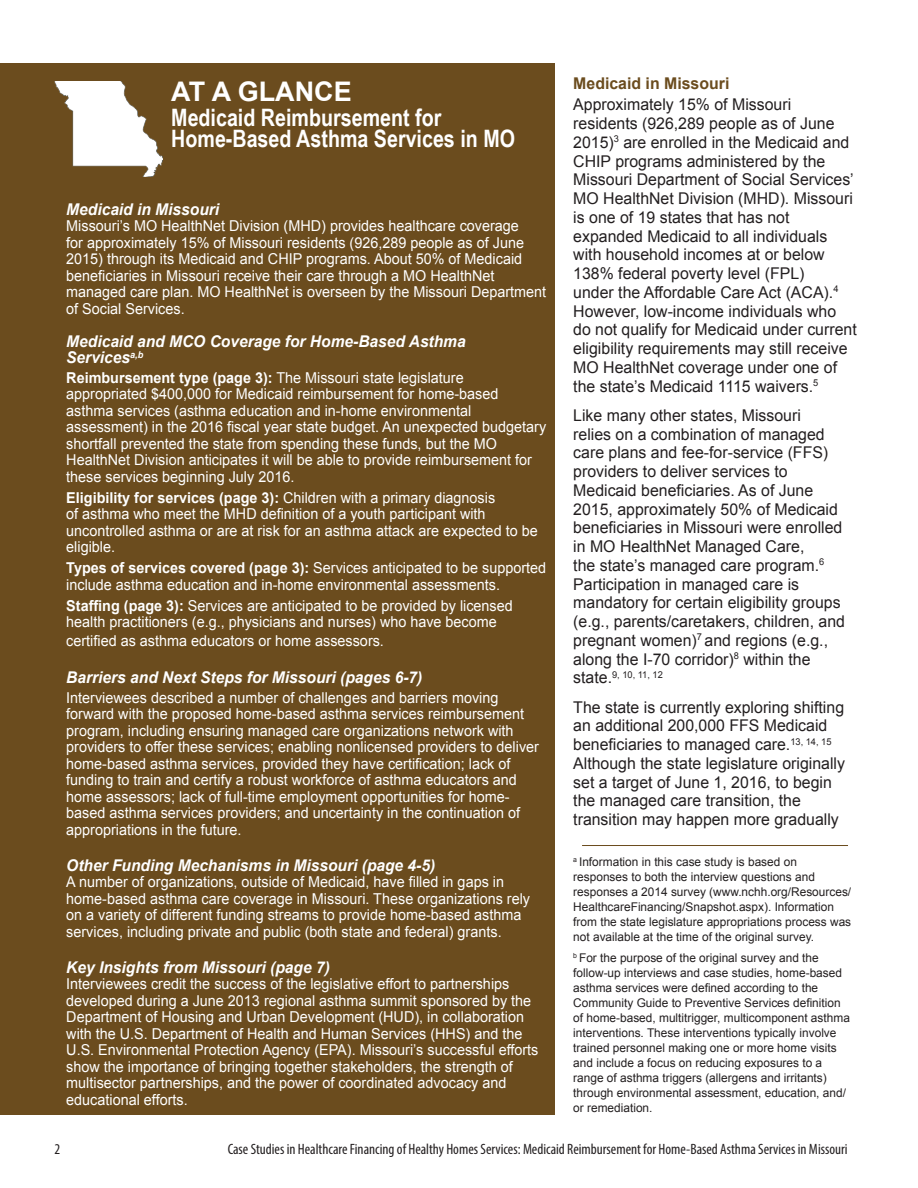
<style>
.page{position:relative;width:918px;height:1188px;background:#fff}
.page>*{position:absolute;margin:0;border:0;box-sizing:border-box;transform-origin:0 0}
.t1{font:700 27px "Arial";color:#fff}
.t2{font:700 24px/21px "Arial Narrow";color:#fff}
.t3{font:16.2px/18.8px "Arial";color:#231f20}
.t4{font:italic 700 16.2px/16.5px "Arial";color:#fff;scale:.96 1}
.t5{font:700 16.2px "Arial";color:#6b4c1e}
.t6{font:15px/16.5px "Arial";color:#fff;scale:.96 1}
.t7{font:condensed 15px "Myriad Pro";color:#231f20}
.t8{font:12px/15px "Arial";color:#231f20}
.t9{font:9.45px "Arial";color:#231f20}
.s1{font-weight:700}
.s2{font-size:16.2px}
</style>
<div class="page">
<div style="left:0;top:63px;width:554px;height:1051px;background:#6b4c1e"></div>
<hr style="left:582px;top:845px;width:266px;height:1px;background:#6b4c1e">
<img style="left:54px;top:81px;width:109px;height:96px">
<h1 class="t1" style="left:171px;top:73px;width:182px">AT A GLANCE</h1>
<h2 class="t2" style="left:171px;top:106px;width:345px">Medicaid Reimbursement for<br>Home-Based Asthma Services in MO</h2>
<p class="t4" style="left:66px;top:201px;width:161px">Medicaid in Missouri</p>
<p class="t6" style="left:66px;top:218px;width:501px">Missouri’s MO HealthNet Division (MHD) provides healthcare coverage<br>for approximately 15% of Missouri residents (926,289 people as of June 2015) through its Medicaid and CHIP programs. About 50% of Medicaid beneficiaries in Missouri receive their care through a MO HealthNet managed care plan. MO HealthNet is overseen by the Missouri Department of Social Services.</p>
<p class="t4" style="left:66px;top:333px;width:418px">Medicaid and MCO Coverage for Home-Based Asthma<br>Services<sup>a,b</sup></p>
<p class="t6" style="left:66px;top:369px;width:501px"><span class="s1">Reimbursement type (page 3):</span> The Missouri state legislature appropriated $400,000 for Medicaid reimbursement for home-based asthma services (asthma education and in-home environmental assessment) in the 2016 fiscal year state budget. An unexpected budgetary shortfall prevented the state from spending these funds, but the MO HealthNet Division anticipates it will be able to provide reimbursement for these services beginning July 2016.</p>
<p class="t6" style="left:66px;top:489px;width:493px"><span class="s1">Eligibility for services (page 3):</span> Children with a primary diagnosis<br>of asthma who meet the MHD definition of a youth participant with uncontrolled asthma or are at risk for an asthma attack are expected to be eligible.</p>
<p class="t6" style="left:66px;top:560px;width:501px"><span class="s1">Types of services covered (page 3):</span> Services anticipated to be supported include asthma education and in-home environmental assessments.</p>
<p class="t6" style="left:66px;top:597px;width:467px"><span class="s1">Staffing (page 3):</span> Services are anticipated to be provided by licensed health practitioners (e.g., physicians and nurses) who have become</p>
<p class="t6" style="left:66px;top:632px;width:332px">certified as asthma educators or home assessors.</p>
<p class="t4" style="left:66px;top:670px;width:372px">Barriers and Next Steps for Missouri (pages 6-7)</p>
<p class="t6" style="left:66px;top:689px;width:494px">Interviewees described a number of challenges and barriers moving forward with the proposed home-based asthma services reimbursement program, including ensuring managed care organizations network with providers to offer these services; enabling nonlicensed providers to deliver home-based asthma services, provided they have certification; lack of funding to train and certify a robust workforce of asthma educators and home assessors; lack of full-time employment opportunities for home&shy;based asthma services providers; and uncertainty in the continuation of appropriations in the future.</p>
<p class="t4" style="left:66px;top:857px;width:386px">Other Funding Mechanisms in Missouri (page 4-5)</p>
<p class="t6" style="left:66px;top:874px;width:485px">A number of organizations, outside of Medicaid, have filled in gaps in home-based asthma care coverage in Missouri. These organizations rely on a variety of different funding streams to provide home-based asthma services, including private and public (both state and federal) grants.</p>
<p class="t4" style="left:66px;top:959px;width:276px">Key Insights from Missouri (page 7)</p>
<p class="t6" style="left:66px;top:976px;width:493px">Interviewees credit the success of the legislative effort to partnerships developed during a June 2013 regional asthma summit sponsored by the Department of Housing and Urban Development (HUD), in collaboration with the U.S. Department of Health and Human Services (HHS) and the U.S. Environmental Protection Agency (EPA). Missouri’s successful efforts show the importance of bringing together stakeholders, the strength of multisector partnerships, and the power of coordinated advocacy and educational efforts.</p>
<p class="t5" style="left:573px;top:72px;width:158px">Medicaid in Missouri</p>
<p class="t3" style="left:573px;top:95px;width:285px">Approximately 15% of Missouri residents (926,289 people as of June 2015)<sup>3</sup> are enrolled in the Medicaid and CHIP programs administered by the Missouri Department of Social Services’ MO HealthNet Division (MHD). Missouri is one of 19 states that has not expanded Medicaid to all individuals with household incomes at or below 138% federal poverty level (FPL)<br>under the Affordable Care Act (ACA).<sup>4<br></sup>However, low-income individuals who do not qualify for Medicaid under current eligibility requirements may still receive MO HealthNet coverage under one of the state’s Medicaid 1115 waivers.<sup>5</sup></p>
<p class="t3" style="left:573px;top:406px;width:273px">Like many other states, Missouri<br>relies on a combination of managed care plans and fee-for-service (FFS) providers to deliver services to Medicaid beneficiaries. As of June 2015, approximately 50% of Medicaid beneficiaries in Missouri were enrolled in MO HealthNet Managed Care,<br>the state’s managed care program.<sup>6<br></sup>Participation in managed care is mandatory for certain eligibility groups (e.g., parents/caretakers, children, and pregnant women)<sup>7</sup> and regions (e.g., along the I-70 corridor)<sup>8</sup> within the</p>
<p class="t9" style="left:573px;top:668px;width:91px"><span class="s2">state.</span>9, 10, 11, 12</p>
<p class="t3" style="left:573px;top:698px;width:273px">The state is currently exploring shifting an additional 200,000 FFS Medicaid beneficiaries to managed care.<sup>13,</sup> <sup>14,</sup> <sup>15<br></sup>Although the state legislature originally set a target of June 1, 2016, to begin the managed care transition, the transition may happen more gradually</p>
<p class="t8" style="left:573px;top:854px;width:279px"><sup>a</sup> Information in this case study is based on responses to both the interview questions and responses a 2014 survey (www.nchh.org/Resources/ HealthcareFinancing/Snapshot.aspx). Information from the state legislature appropriations process was not available at the time of the original survey.</p>
<p class="t8" style="left:573px;top:950px;width:278px"><sup>b</sup> For the purpose of the original survey and the follow-up interviews and case studies, home-based asthma services were defined according to the Community Guide to Preventive Services definition of home-based, multitrigger, multicomponent asthma interventions. These interventions typically involve trained personnel making one or more home visits and include a focus on reducing exposures to a range of asthma triggers (allergens and irritants) through environmental assessment, education, and/ or remediation.</p>
<p class="t7" style="left:55px;top:1140px;width:7px">2</p>
<p class="t7" style="left:228px;top:1140px;width:621px">Case Studies in Healthcare Financing of Healthy Homes Services: Medicaid Reimbursement for Home-Based Asthma Services in Missouri</p>
</div>
